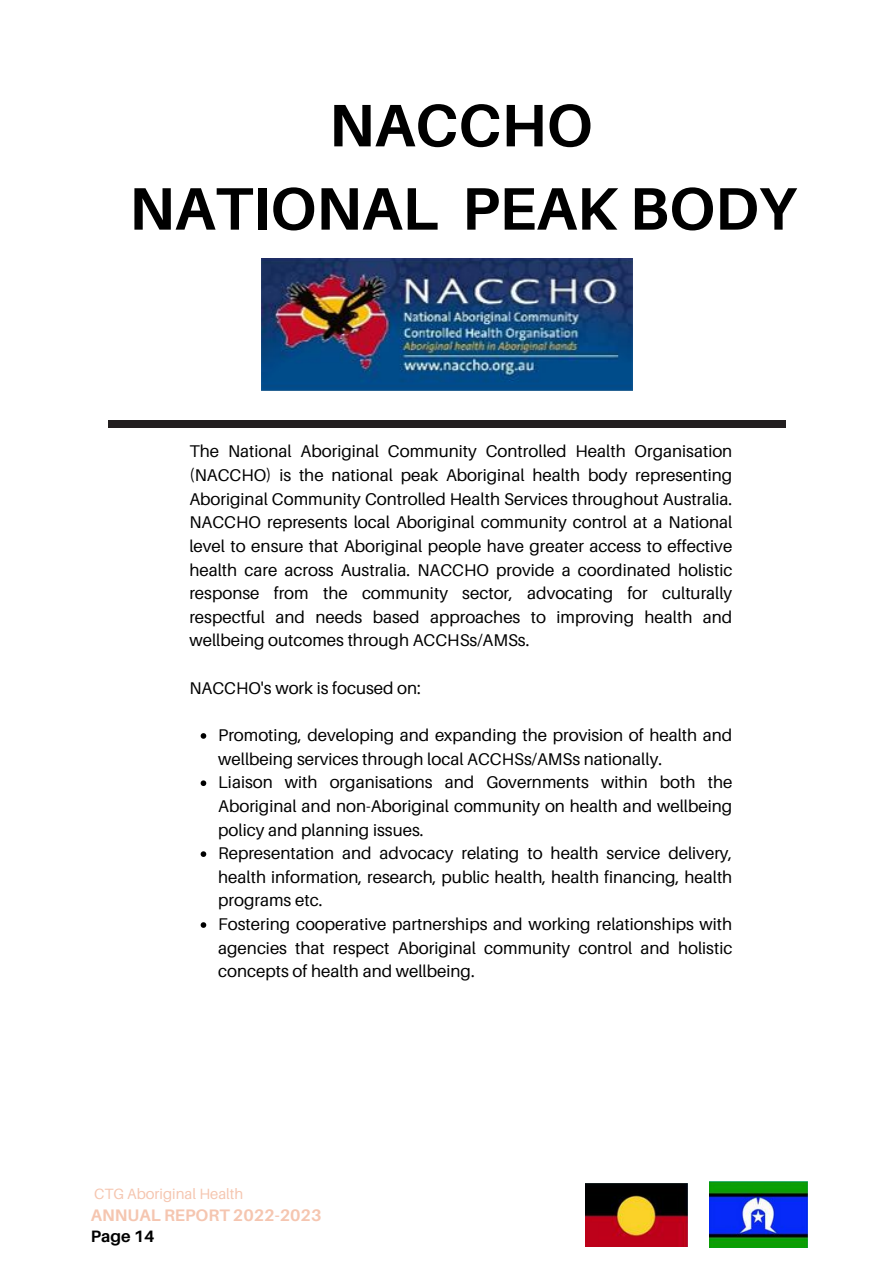
<style>
.page{position:relative;width:893px;height:1264px;background:#fff}
.page>*{position:absolute;margin:0;border:0;box-sizing:border-box;transform-origin:0 0}
.t1{font:700 60px/83.2px "Aileron";color:#000;text-align:center}
.t2{font:16.95px/23.7px "Aileron";color:#000;text-align:justify}
.t3{font:700 16.65px "Aileron";color:#f1ad8e}
.t4{font:700 16.5px "Aileron";color:#000}
.t5{font:14.85px "Aileron";color:#f1ad8e}
</style>
<div class="page">
<div style="left:108px;top:420px;width:677px;height:7px;background:#231f20"></div>
<img style="left:261px;top:259px;width:371px;height:131px">
<svg style="left:201px;top:733px;width:5px;height:5px"></svg>
<svg style="left:201px;top:780px;width:5px;height:6px"></svg>
<svg style="left:201px;top:851px;width:5px;height:6px"></svg>
<svg style="left:201px;top:922px;width:5px;height:5px"></svg>
<img style="left:585px;top:1183px;width:102px;height:63px">
<img style="left:709px;top:1181px;width:98px;height:66px">
<h1 class="t1" style="left:129px;top:82px;width:668px">NACCHO<br>NATIONAL PEAK BODY</h1>
<p class="t2" style="left:189px;top:439px;width:544px">The National Aboriginal Community Controlled Health Organisation (NACCHO) is the national peak Aboriginal health body representing Aboriginal Community Controlled Health Services throughout Australia.<br>NACCHO represents local Aboriginal community control at a National level to ensure that Aboriginal people have greater access to effective health care across Australia. NACCHO provide a coordinated holistic response from the community sector, advocating for culturally respectful and needs based approaches to improving health and wellbeing outcomes through ACCHSs/AMSs.</p>
<p class="t2" style="left:189px;top:675px;width:233px">NACCHO's work is focused on:</p>
<p class="t2" style="left:218px;top:723px;width:515px;text-align:left">Promoting, developing and expanding the provision of health and wellbeing services through local ACCHSs/AMSs nationally.<br>Liaison with organisations and Governments within both the Aboriginal and non-Aboriginal community on health and wellbeing policy and planning issues.<br>Representation and advocacy relating to health service delivery, health information, research, public health, health financing, health programs etc.<br>Fostering cooperative partnerships and working relationships with agencies that respect Aboriginal community control and holistic concepts of health and wellbeing.</p>
<p class="t5" style="left:94px;top:1184px;width:151px">CTG Aboriginal Health</p>
<p class="t3" style="left:91px;top:1204px;width:232px">ANNUAL REPORT 2022-2023</p>
<p class="t4" style="left:91px;top:1225px;width:65px">Page 14</p>
</div>
